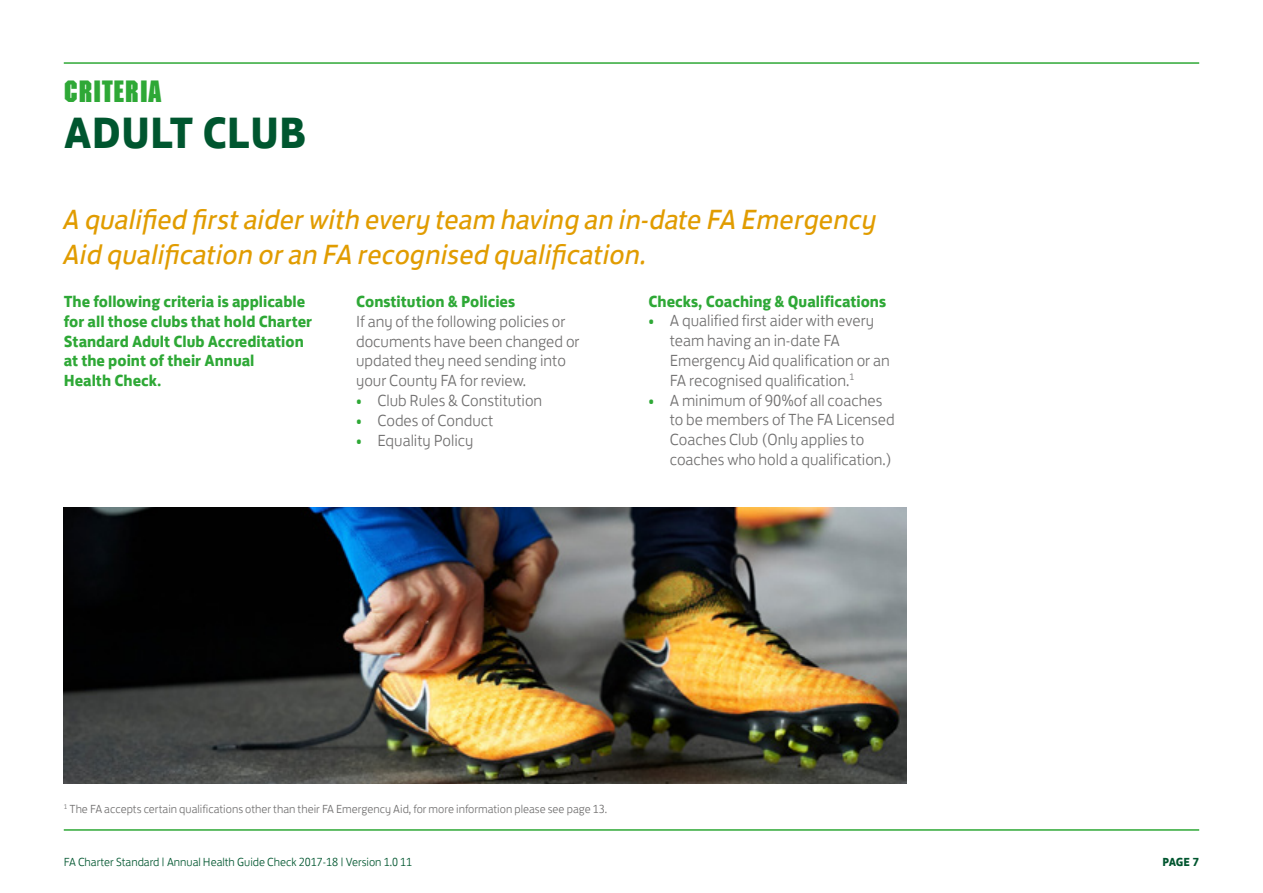
<style>
.page{position:relative;width:1263px;height:893px;background:#fff}
.page>*{position:absolute;margin:0;border:0;box-sizing:border-box;transform-origin:0 0}
.t1{font:700 45px "FS Jack";color:#00562f}
.t2{font:700 30px "Machine Std";letter-spacing:.02em;color:#2ea836}
.t3{font:italic 28.5px/34.2px "FS Jack";color:#e19c00}
.t4{font:300 16.5px/19.8px "FS Jack";color:#706f6f}
.t5{font:700 16.5px/19.8px "FS Jack";color:#2ea836}
.t6{font:300 12px "FS Jack";color:#706f6f}
.t7{font:300 12px "FS Jack";color:#00562f}
.t8{font:700 12px "FS Jack";color:#00562f}
.s1{color:#2ea836}
</style>
<div class="page">
<hr style="left:64px;top:829px;width:1135px;height:2px;background:#2ea836">
<hr style="left:64px;top:62px;width:1135px;height:2px;background:#2ea836">
<img style="left:64px;top:507px;width:843px;height:277px">
<h2 class="t2" style="left:64px;top:74px;width:99px">CRITERIA</h2>
<h1 class="t1" style="left:64px;top:95px;width:244px">ADULT CLUB</h1>
<h3 class="t3" style="left:64px;top:201px;width:814px">A qualified first aider with every team having an in-date FA Emergency<br>Aid qualification or an FA recognised qualification.</h3>
<p class="t5" style="left:356px;top:290px;width:161px">Constitution &amp; Policies</p>
<p class="t4" style="left:356px;top:310px;width:225px">If any of the following policies or documents have been changed or updated they need sending into your County FA for review.</p>
<p class="t4" style="left:356px;top:389px;width:188px"><span class="s1">•</span> Club Rules &amp; Constitution</p>
<p class="t4" style="left:356px;top:409px;width:139px"><span class="s1">•</span> Codes of Conduct</p>
<p class="t4" style="left:356px;top:429px;width:119px"><span class="s1">•</span> Equality Policy</p>
<p class="t5" style="left:648px;top:290px;width:239px">Checks, Coaching &amp; Qualifications</p>
<p class="t4" style="left:670px;top:309px;width:222px;text-indent:-21px"><span class="s1">•</span> A qualified first aider with every team having an in-date FA<br>Emergency Aid qualification or an<br>FA recognised qualification.<sup>1</sup></p>
<p class="t4" style="left:670px;top:389px;width:226px;text-indent:-21px"><span class="s1">•</span> A minimum of 90%of all coaches to be members of The FA Licensed<br>Coaches Club (Only applies to coaches who hold a qualification.)</p>
<p class="t5" style="left:64px;top:290px;width:250px">The following criteria is applicable for all those clubs that hold Charter<br>Standard Adult Club Accreditation at the point of their Annual<br>Health Check.</p>
<p class="t6" style="left:64px;top:800px;width:545px"><sup>1</sup> The FA accepts certain qualifications other than their FA Emergency Aid, for more information please see page 13.</p>
<p class="t7" style="left:64px;top:852px;width:350px">FA Charter Standard | Annual Health Guide Check 2017-18 | Version 1.0 11</p>
<p class="t8" style="left:1162px;top:851px;width:38px">PAGE 7</p>
</div>
